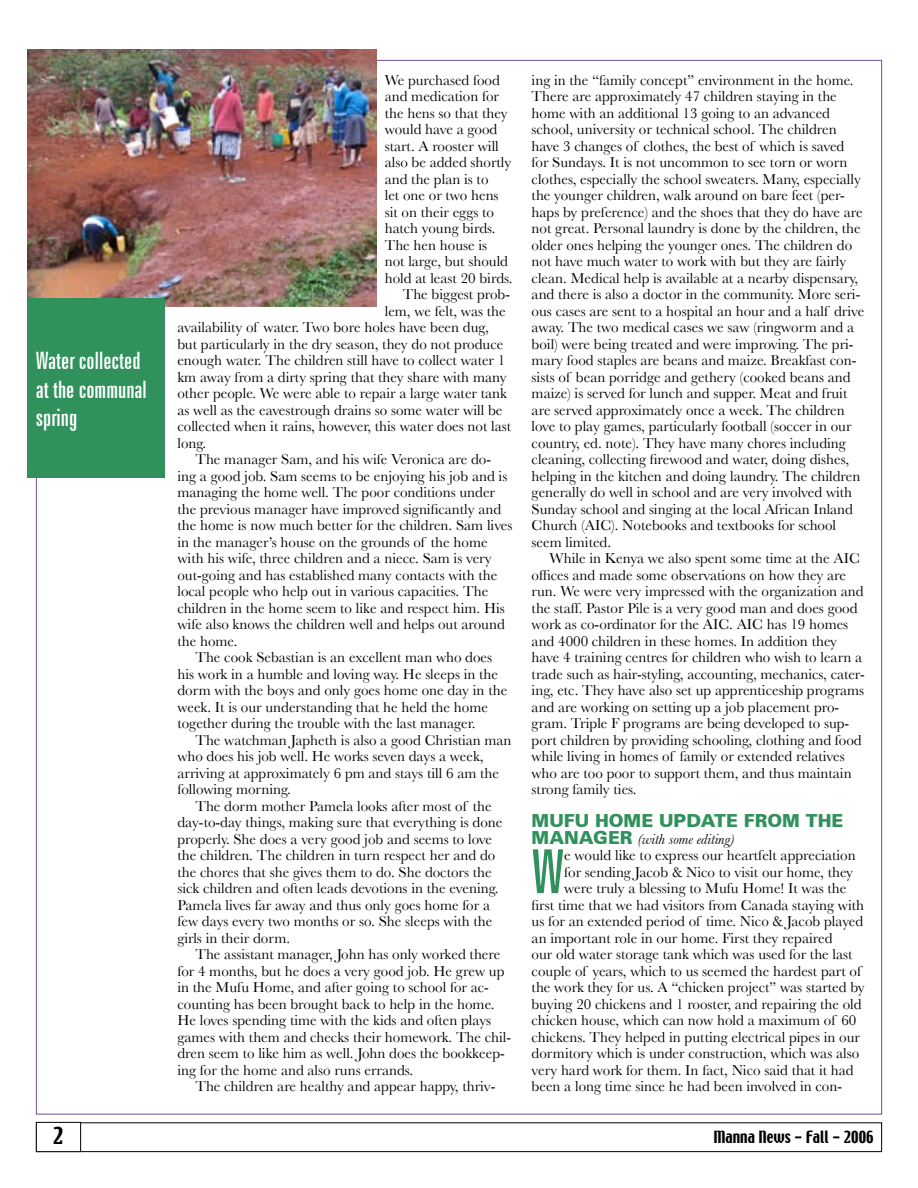
<style>
.page{position:relative;width:918px;height:1188px;background:#fff}
.page>*{position:absolute;margin:0;border:0;box-sizing:border-box;transform-origin:0 0}
.t1{font:extra-condensed 60.75px "Zurich BT";color:#30915c}
.t2{font:extra-condensed 24px/28.8px "Zurich BT";color:#fff}
.t3{font:21px "Techno";color:#000}
.t4{font:900 18px "Zurich BT";color:#30915c}
.t5{font:15px/16.5px "Baskerville";color:#000}
.t6{font:italic 15px "Baskerville";color:#000}
.t7{font:15px "Techno";color:#000}
.s1{font-family:"Zurich BT";font-weight:900;font-style:normal;font-size:18px;color:#30915c}
</style>
<div class="page">
<div style="left:36px;top:1122px;width:846px;height:30px;border:1px solid #000"></div>
<div style="left:36px;top:1122px;width:45px;height:30px;border:1px solid #000"></div>
<img style="left:27px;top:49px;width:350px;height:257px">
<div style="left:27px;top:299px;width:137px;height:179px;background:#30915c"></div>
<h2 class="t2" style="left:36px;top:346px;width:113px">Water collected at the communal spring</h2>
<p class="t5" style="left:385px;top:71px;width:117px">We purchased food</p>
<p class="t5" style="left:385px;top:88px;width:116px">and medication for</p>
<p class="t5" style="left:385px;top:104px;width:124px">the hens so that they</p>
<p class="t5" style="left:385px;top:121px;width:114px">would have a good</p>
<p class="t5" style="left:385px;top:137px;width:116px">start. A rooster will</p>
<p class="t5" style="left:385px;top:154px;width:128px">also be added shortly</p>
<p class="t5" style="left:385px;top:170px;width:105px">and the plan is to</p>
<p class="t5" style="left:385px;top:187px;width:115px">let one or two hens</p>
<p class="t5" style="left:385px;top:203px;width:111px">sit on their eggs to</p>
<p class="t5" style="left:385px;top:220px;width:112px">hatch young birds.</p>
<p class="t5" style="left:385px;top:236px;width:104px">The hen house is</p>
<p class="t5" style="left:385px;top:253px;width:125px">not large, but should</p>
<p class="t5" style="left:385px;top:269px;width:129px">hold at least 20 birds.</p>
<p class="t5" style="left:403px;top:286px;width:109px">The biggest prob-</p>
<p class="t5" style="left:385px;top:302px;width:122px">lem, we felt, was the</p>
<p class="t5" style="left:177px;top:319px;width:313px">availability of water. Two bore holes have been dug,</p>
<p class="t5" style="left:177px;top:335px;width:327px">but particularly in the dry season, they do not produce</p>
<p class="t5" style="left:177px;top:352px;width:329px">enough water. The children still have to collect water 1</p>
<p class="t5" style="left:177px;top:368px;width:331px">km away from a dirty spring that they share with many</p>
<p class="t5" style="left:177px;top:385px;width:331px">other people. We were able to repair a large water tank</p>
<p class="t5" style="left:177px;top:401px;width:327px">as well as the eavestrough drains so some water will be</p>
<p class="t5" style="left:177px;top:418px;width:335px">collected when it rains, however, this water does not last</p>
<p class="t5" style="left:177px;top:434px;width:30px">long.</p>
<p class="t5" style="left:195px;top:451px;width:297px">The manager Sam, and his wife Veronica are do-</p>
<p class="t5" style="left:177px;top:467px;width:331px">ing a good job. Sam seems to be enjoying his job and is</p>
<p class="t5" style="left:177px;top:484px;width:319px">managing the home well. The poor conditions under</p>
<p class="t5" style="left:177px;top:500px;width:325px">the previous manager have improved significantly and</p>
<p class="t5" style="left:177px;top:517px;width:337px">the home is now much better for the children. Sam lives</p>
<p class="t5" style="left:177px;top:533px;width:312px">in the manager’s house on the grounds of the home</p>
<p class="t5" style="left:177px;top:550px;width:316px">with his wife, three children and a niece. Sam is very</p>
<p class="t5" style="left:177px;top:566px;width:321px">out-going and has established many contacts with the</p>
<p class="t5" style="left:177px;top:583px;width:312px">local people who help out in various capacities. The</p>
<p class="t5" style="left:177px;top:599px;width:329px">children in the home seem to like and respect him. His</p>
<p class="t5" style="left:177px;top:616px;width:329px">wife also knows the children well and helps out around</p>
<p class="t5" style="left:177px;top:632px;width:62px">the home.</p>
<p class="t5" style="left:195px;top:649px;width:298px">The cook Sebastian is an excellent man who does</p>
<p class="t5" style="left:177px;top:665px;width:322px">his work in a humble and loving way. He sleeps in the</p>
<p class="t5" style="left:177px;top:682px;width:331px">dorm with the boys and only goes home one day in the</p>
<p class="t5" style="left:177px;top:698px;width:312px">week. It is our understanding that he held the home</p>
<p class="t5" style="left:177px;top:715px;width:300px">together during the trouble with the last manager.</p>
<p class="t5" style="left:195px;top:731px;width:318px">The watchman Japheth is also a good Christian man</p>
<p class="t5" style="left:177px;top:748px;width:308px">who does his job well. He works seven days a week,</p>
<p class="t5" style="left:177px;top:764px;width:323px">arriving at approximately 6 pm and stays till 6 am the</p>
<p class="t5" style="left:177px;top:781px;width:115px">following morning.</p>
<p class="t5" style="left:195px;top:797px;width:298px">The dorm mother Pamela looks after most of the</p>
<p class="t5" style="left:177px;top:814px;width:326px">day-to-day things, making sure that everything is done</p>
<p class="t5" style="left:177px;top:830px;width:316px">properly. She does a very good job and seems to love</p>
<p class="t5" style="left:177px;top:847px;width:319px">the children. The children in turn respect her and do</p>
<p class="t5" style="left:177px;top:863px;width:316px">the chores that she gives them to do. She doctors the</p>
<p class="t5" style="left:177px;top:880px;width:322px">sick children and often leads devotions in the evening.</p>
<p class="t5" style="left:177px;top:896px;width:314px">Pamela lives far away and thus only goes home for a</p>
<p class="t5" style="left:177px;top:913px;width:317px">few days every two months or so. She sleeps with the</p>
<p class="t5" style="left:177px;top:929px;width:114px">girls in their dorm.</p>
<p class="t5" style="left:195px;top:946px;width:306px">The assistant manager, John has only worked there</p>
<p class="t5" style="left:177px;top:962px;width:329px">for 4 months, but he does a very good job. He grew up</p>
<p class="t5" style="left:177px;top:979px;width:313px">in the Mufu Home, and after going to school for ac-</p>
<p class="t5" style="left:177px;top:995px;width:319px">counting has been brought back to help in the home.</p>
<p class="t5" style="left:177px;top:1012px;width:315px">He loves spending time with the kids and often plays</p>
<p class="t5" style="left:177px;top:1028px;width:335px">games with them and checks their homework. The chil-</p>
<p class="t5" style="left:177px;top:1045px;width:329px">dren seem to like him as well. John does the bookkeep-</p>
<p class="t5" style="left:177px;top:1061px;width:237px">ing for the home and also runs errands.</p>
<p class="t5" style="left:195px;top:1078px;width:302px">The children are healthy and appear happy, thriv-</p>
<p class="t5" style="left:532px;top:71px;width:334px">ing in the “family concept” environment in the home.<br>There are approximately 47 children staying in the home with an additional 13 going to an advanced school, university or technical school. The children have 3 changes of clothes, the best of which is saved for Sundays. It is not uncommon to see torn or worn clothes, especially the school sweaters. Many, especially the younger children, walk around on bare feet (per&shy;haps by preference) and the shoes that they do have are not great. Personal laundry is done by the children, the older ones helping the younger ones. The children do not have much water to work with but they are fairly clean. Medical help is available at a nearby dispensary, and there is also a doctor in the community. More seri&shy;ous cases are sent to a hospital an hour and a half drive away. The two medical cases we saw (ringworm and a boil) were being treated and were improving. The pri&shy;mary food staples are beans and maize. Breakfast con&shy;sists of bean porridge and gethery (cooked beans and maize) is served for lunch and supper. Meat and fruit are served approximately once a week. The children love to play games, particularly football (soccer in our country, ed. note). They have many chores including cleaning, collecting firewood and water, doing dishes, helping in the kitchen and doing laundry. The children generally do well in school and are very involved with Sunday school and singing at the local African Inland Church (AIC). Notebooks and textbooks for school seem limited.</p>
<p class="t5" style="left:532px;top:550px;width:335px;text-indent:18px">While in Kenya we also spent some time at the AIC offices and made some observations on how they are run. We were very impressed with the organization and the staff. Pastor Pile is a very good man and does good work as co-ordinator for the AIC. AIC has 19 homes and 4000 children in these homes. In addition they have 4 training centres for children who wish to learn a trade such as hair-styling, accounting, mechanics, cater&shy;ing, etc. They have also set up apprenticeship programs and are working on setting up a job placement pro&shy;gram. Triple F programs are being developed to sup&shy;port children by providing schooling, clothing and food while living in homes of family or extended relatives who are too poor to support them, and thus maintain strong family ties.</p>
<p class="t4" style="left:532px;top:810px;width:313px">MUFU HOME UPDATE FROM THE</p>
<p class="t6" style="left:532px;top:830px;width:204px"><span class="s1">MANAGER</span> (with some editing)</p>
<h1 class="t1" style="left:532px;top:837px;width:34px">W</h1>
<p class="t5" style="left:564px;top:847px;width:293px">e would like to express our heartfelt appreciation</p>
<p class="t5" style="left:564px;top:863px;width:290px">for sending Jacob &amp; Nico to visit our home, they</p>
<p class="t5" style="left:564px;top:880px;width:284px">were truly a blessing to Mufu Home! It was the</p>
<p class="t5" style="left:532px;top:896px;width:334px">first time that we had visitors from Canada staying with</p>
<p class="t5" style="left:532px;top:913px;width:333px">us for an extended period of time. Nico &amp; Jacob played</p>
<p class="t5" style="left:532px;top:929px;width:302px">an important role in our home. First they repaired</p>
<p class="t5" style="left:532px;top:946px;width:323px">our old water storage tank which was used for the last</p>
<p class="t5" style="left:532px;top:962px;width:331px">couple of years, which to us seemed the hardest part of</p>
<p class="t5" style="left:532px;top:979px;width:335px">the work they for us. A “chicken project” was started by</p>
<p class="t5" style="left:532px;top:995px;width:332px">buying 20 chickens and 1 rooster, and repairing the old</p>
<p class="t5" style="left:532px;top:1012px;width:326px">chicken house, which can now hold a maximum of 60</p>
<p class="t5" style="left:532px;top:1028px;width:330px">chickens. They helped in putting electrical pipes in our</p>
<p class="t5" style="left:532px;top:1045px;width:329px">dormitory which is under construction, which was also</p>
<p class="t5" style="left:532px;top:1061px;width:324px">very hard work for them. In fact, Nico said that it had</p>
<p class="t5" style="left:532px;top:1078px;width:312px">been a long time since he had been involved in con-</p>
<h3 class="t3" style="left:53px;top:1121px;width:12px">2</h3>
<p class="t7" style="left:713px;top:1127px;width:162px">Manna News - Fall - 2006</p>
</div>
